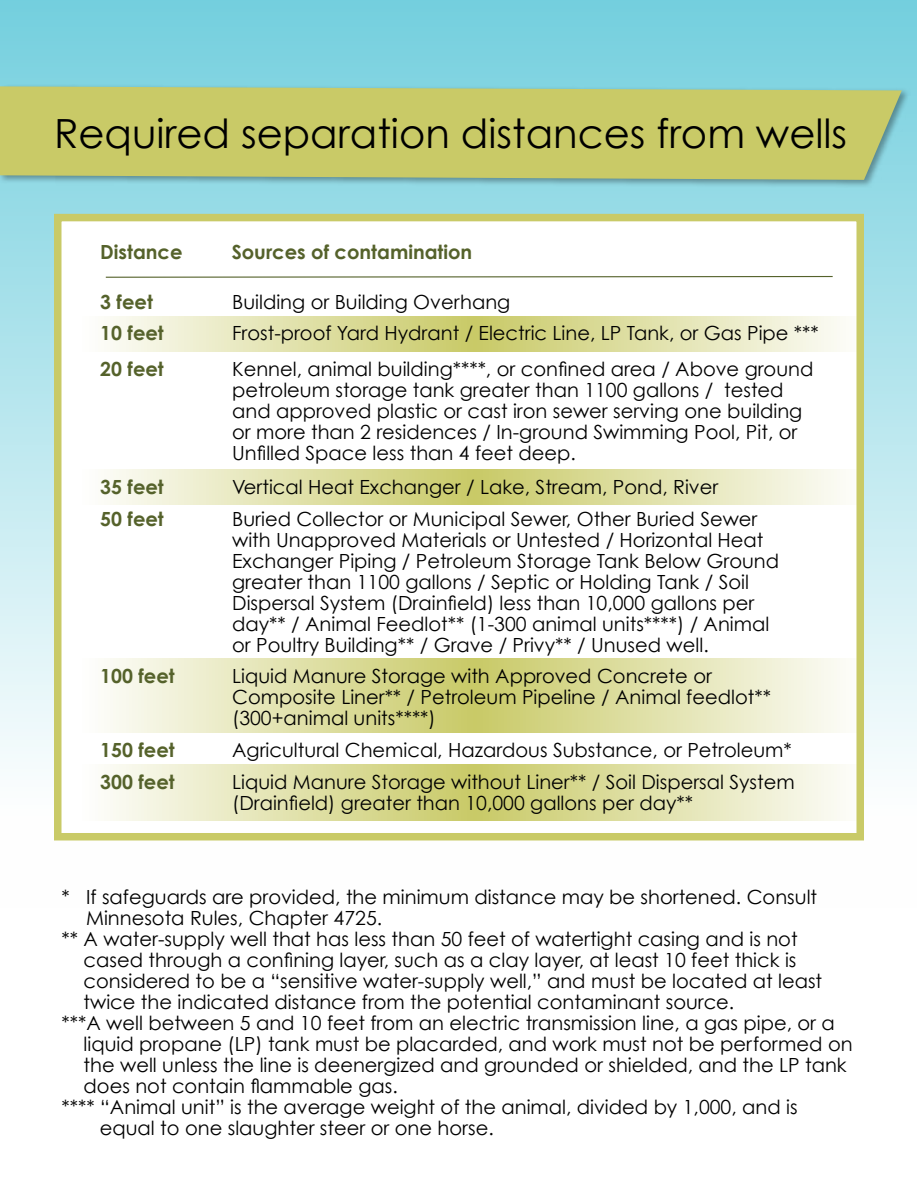
<style>
.page{position:relative;width:918px;height:1188px;background:#fff}
.page>*{position:absolute;margin:0;border:0;box-sizing:border-box;transform-origin:0 0}
.t1{font:40.2px "Century Gothic";color:#000}
.t2{font:19.5px/21px "Century Gothic";color:#000}
.t3{font:700 19.5px/31.8px "Century Gothic";color:#55622b}
</style>
<div class="page">
<div style="left:0;top:0;width:917px;height:907px;background:linear-gradient(to bottom,#75cfde,#fff)"></div>
<div style="left:0;top:84px;width:910px;height:104px;background:#000;opacity:.35"></div>
<svg style="left:0;top:86px;width:902px;height:94px;background:#c3c96d"></svg>
<div style="left:54px;top:214px;width:810px;height:626px;background:#fff;border:8px solid #c9ca67"></div>
<svg style="left:107px;top:316px;width:757px;height:35px;background:#e1e2ae"></svg>
<svg style="left:107px;top:469px;width:757px;height:35px;background:#e1e2ae"></svg>
<svg style="left:107px;top:764px;width:757px;height:57px;background:#e1e2ae"></svg>
<svg style="left:107px;top:658px;width:757px;height:75px;background:#e1e2ae"></svg>
<svg style="left:105px;top:276px;width:728px;height:2px"></svg>
<h1 class="t1" style="left:54px;top:109px;width:795px">Required separation distances from wells</h1>
<p class="t3" style="left:100px;top:236px;width:84px">Distance</p>
<p class="t3" style="left:232px;top:236px;width:242px">Sources of contamination</p>
<p class="t3" style="left:100px;top:286px;width:54px">3 feet</p>
<p class="t2" style="left:232px;top:291px;width:280px">Building or Building Overhang</p>
<p class="t3" style="left:100px;top:315px;width:65px;line-height:35.7px">10 feet<br>20 feet</p>
<p class="t2" style="left:232px;top:315px;width:588px;line-height:35.7px">Frost-proof Yard Hydrant / Electric Line, LP Tank, or Gas Pipe ***<br>Kennel, animal building****, or confined area / Above ground</p>
<p class="t2" style="left:232px;top:379px;width:572px">petroleum storage tank greater than 1100 gallons / tested and approved plastic or cast iron sewer serving one building or more than 2 residences / In-ground Swimming Pool, Pit, or Unfilled Space less than 4 feet deep.</p>
<p class="t2" style="left:232px;top:471px;width:527px;line-height:31.8px">Vertical Heat Exchanger / Lake, Stream, Pond, River<br>Buried Collector or Municipal Sewer, Other Buried Sewer</p>
<p class="t2" style="left:232px;top:529px;width:549px">with Unapproved Materials or Untested / Horizontal Heat Exchanger Piping / Petroleum Storage Tank Below Ground greater than 1100 gallons / Septic or Holding Tank / Soil Dispersal System (Drainfield) less than 10,000 gallons per day** / Animal Feedlot** (1-300 animal units****) / Animal or Poultry Building** / Grave / Privy** / Unused well.</p>
<p class="t3" style="left:100px;top:471px;width:65px">35 feet<br>50 feet</p>
<p class="t3" style="left:100px;top:660px;width:76px">100 feet</p>
<p class="t3" style="left:100px;top:734px;width:76px">150 feet<br>300 feet</p>
<p class="t2" style="left:232px;top:666px;width:540px">Liquid Manure Storage with Approved Concrete or<br>Composite Liner** / Petroleum Pipeline / Animal feedlot** (300+animal units****)</p>
<p class="t2" style="left:232px;top:734px;width:564px;line-height:31.8px">Agricultural Chemical, Hazardous Substance, or Petroleum*<br>Liquid Manure Storage without Liner** / Soil Dispersal System</p>
<p class="t2" style="left:232px;top:792px;width:462px">(Drainfield) greater than 10,000 gallons per day**</p>
<p class="t2" style="left:62px;top:886px;width:757px">* If safeguards are provided, the minimum distance may be shortened. Consult</p>
<p class="t2" style="left:86px;top:907px;width:298px">Minnesota Rules, Chapter 4725.</p>
<p class="t2" style="left:62px;top:928px;width:738px">** A water-supply well that has less than 50 feet of watertight casing and is not</p>
<p class="t2" style="left:84px;top:949px;width:714px">cased through a confining layer, such as a clay layer, at least 10 feet thick is</p>
<p class="t2" style="left:84px;top:970px;width:740px">considered to be a “sensitive water-supply well,” and must be located at least</p>
<p class="t2" style="left:84px;top:991px;width:652px">twice the indicated distance from the potential contaminant source.</p>
<p class="t2" style="left:62px;top:1012px;width:775px">***A well between 5 and 10 feet from an electric transmission line, a gas pipe, or a</p>
<p class="t2" style="left:84px;top:1033px;width:771px">liquid propane (LP) tank must be placarded, and work must not be performed on</p>
<p class="t2" style="left:84px;top:1054px;width:765px">the well unless the line is deenergized and grounded or shielded, and the LP tank</p>
<p class="t2" style="left:84px;top:1075px;width:316px">does not contain flammable gas.</p>
<p class="t2" style="left:62px;top:1096px;width:738px">**** “Animal unit” is the average weight of the animal, divided by 1,000, and is</p>
<p class="t2" style="left:100px;top:1117px;width:395px">equal to one slaughter steer or one horse.</p>
</div>
